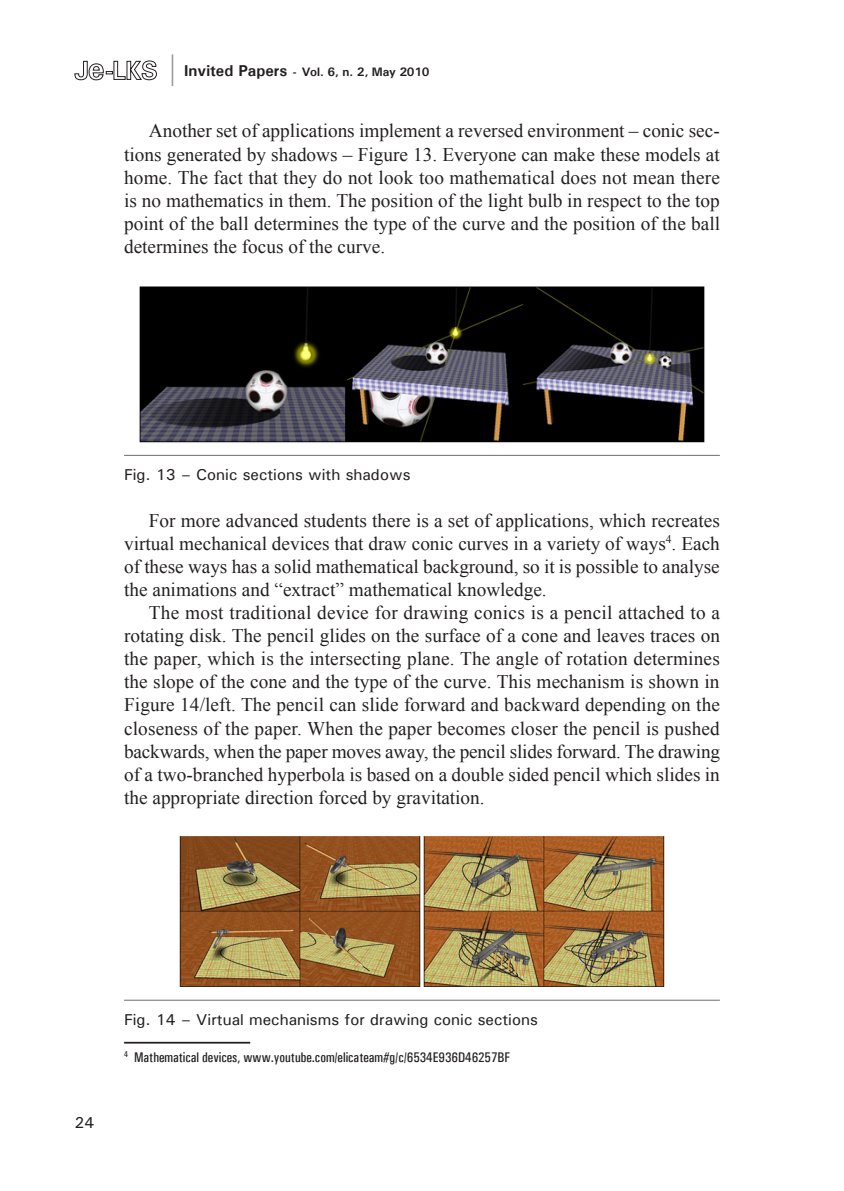
<style>
.page{position:relative;width:844px;height:1191px;background:#fff}
.page>*{position:absolute;margin:0;border:0;box-sizing:border-box;transform-origin:0 0}
.t1{font:35px "Times New Roman";color:#939598}
.TESTO{font:19.25px/23.1px "Times New Roman";color:#231f20;text-align:justify}
.Fig{font:500 15.75px "Univers";color:#231f20}
.NOTA_articolo{font:500 condensed 14px "Univers";color:#231f20}
.t2{font:700 12.25px "Univers";letter-spacing:-.02em;color:#231f20}
.s1{font-size:15.75px}
</style>
<div class="page">
<svg style="left:74px;top:61px;width:83px;height:19px"></svg>
<hr style="left:124px;top:455px;width:595px;height:1px;background:#6c6d70">
<hr style="left:124px;top:1000px;width:595px;height:1px;background:#6c6d70">
<img style="left:139px;top:286px;width:566px;height:157px">
<img style="left:179px;top:836px;width:486px;height:151px">
<hr style="left:124px;top:1041px;width:126px;height:2px;background:#231f20">
<h1 class="t1" style="left:169px;top:43px;width:8px">|</h1>
<p class="t2" style="left:184px;top:64px;width:247px"><span class="s1">Invited Papers</span> - Vol. 6, n. 2, May 2010</p>
<p class="TESTO" style="left:124px;top:119px;width:597px;text-indent:25px">Another set of applications implement a reversed environment – conic sec&shy;tions generated by shadows – Figure 13. Everyone can make these models at home. The fact that they do not look too mathematical does not mean there is no mathematics in them. The position of the light bulb in respect to the top point of the ball determines the type of the curve and the position of the ball determines the focus of the curve.</p>
<p class="Fig" style="left:124px;top:465px;width:288px">Fig. 13 – Conic sections with shadows</p>
<p class="TESTO" style="left:124px;top:508px;width:597px;text-indent:25px">For more advanced students there is a set of applications, which recreates virtual mechanical devices that draw conic curves in a variety of ways<sup>4</sup>. Each of these ways has a solid mathematical background, so it is possible to analyse the animations and “extract” mathematical knowledge.</p>
<p class="TESTO" style="left:124px;top:601px;width:597px;text-indent:25px">The most traditional device for drawing conics is a pencil attached to a rotating disk. The pencil glides on the surface of a cone and leaves traces on the paper, which is the intersecting plane. The angle of rotation determines the slope of the cone and the type of the curve. This mechanism is shown in Figure 14/left. The pencil can slide forward and backward depending on the closeness of the paper. When the paper becomes closer the pencil is pushed backwards, when the paper moves away, the pencil slides forward. The drawing of a two-branched hyperbola is based on a double sided pencil which slides in the appropriate direction forced by gravitation.</p>
<p class="Fig" style="left:74px;top:1112px;width:21px">24</p>
<p class="Fig" style="left:124px;top:1009px;width:415px">Fig. 14 – Virtual mechanisms for drawing conic sections</p>
<p class="NOTA_articolo" style="left:124px;top:1049px;width:387px"><sup>4</sup> Mathematical devices, www.youtube.com/elicateam#g/c/6534E936D46257BF</p>
</div>
